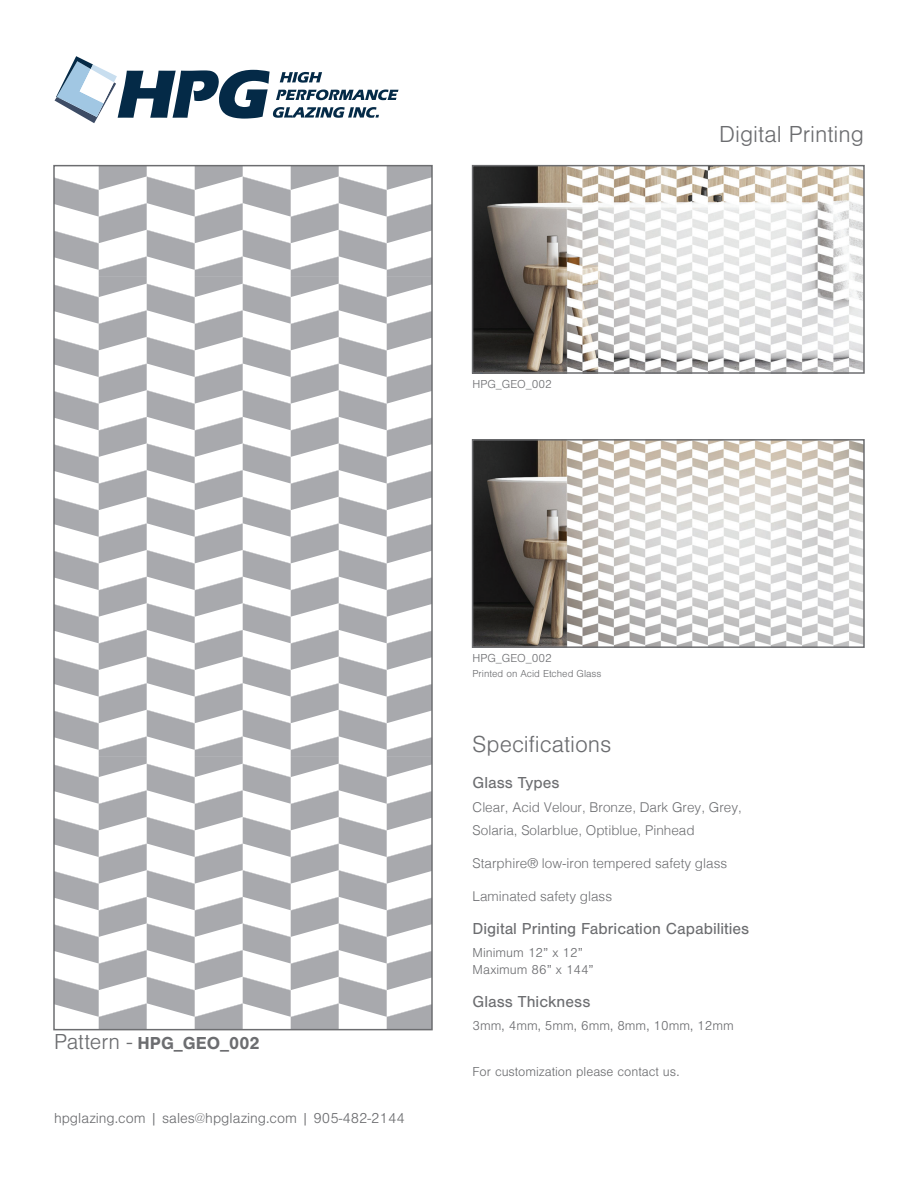
<style>
.page{position:relative;width:918px;height:1188px;background:#fff}
.page>*{position:absolute;margin:0;border:0;box-sizing:border-box;transform-origin:0 0}
.t1{font:300 24px "Nimbus San";color:#6c6d70}
.t2{font:700 18px "Nimbus San";color:#6c6d70}
.t3{font:16.5px "Nimbus San";color:#6c6d70}
.t4{font:300 15px "Nimbus San";color:#6c6d70}
.t5{font:300 13.5px/23.2px "Helvetica";color:#6c6d70}
.t6{font:300 13.5px/16.5px "Nimbus San";color:#6c6d70}
.t7{font:300 12px "Nimbus San";color:#6c6d70}
.t8{font:300 10.5px "Nimbus San";color:#6c6d70}
.s1{font-weight:300;font-size:22.5px}
</style>
<div class="page">
<svg style="left:55px;top:56px;width:344px;height:67px"></svg>
<svg style="left:56px;top:168px;width:374px;height:859px"></svg>
<div style="left:53px;top:165px;width:380px;height:865px;border:2px solid #6c6d70"></div>
<img style="left:475px;top:168px;width:387px;height:203px">
<div style="left:472px;top:165px;width:393px;height:209px;border:2px solid #6c6d70"></div>
<img style="left:475px;top:442px;width:387px;height:203px">
<div style="left:472px;top:439px;width:393px;height:209px;border:2px solid #6c6d70"></div>
<p class="t7" style="left:473px;top:378px;width:81px">HPG_GEO_002</p>
<h1 class="t1" style="left:719px;top:121px;width:146px">Digital Printing</h1>
<h2 class="t2" style="left:54px;top:1033px;width:207px"><span class="s1">Pattern -</span> HPG_GEO_002</h2>
<p class="t4" style="left:54px;top:1111px;width:352px">hpglazing.com | sales@hpglazing.com | 905-482-2144</p>
<p class="t7" style="left:473px;top:652px;width:81px">HPG_GEO_002</p>
<p class="t8" style="left:473px;top:668px;width:130px">Printed on Acid Etched Glass</p>
<h1 class="t1" style="left:473px;top:731px;width:141px">Specifications</h1>
<p class="t3" style="left:473px;top:774px;width:88px">Glass Types</p>
<p class="t5" style="left:473px;top:794px;width:271px">Clear, Acid Velour, Bronze, Dark Grey, Grey,<br>Solaria, Solarblue, Optiblue, Pinhead</p>
<p class="t5" style="left:473px;top:851px;width:256px">Starphire® low-iron tempered safety glass</p>
<p class="t5" style="left:473px;top:884px;width:141px">Laminated safety glass</p>
<p class="t3" style="left:473px;top:919px;width:278px">Digital Printing Fabrication Capabilities</p>
<p class="t6" style="left:473px;top:945px;width:123px">Minimum 12” x 12”<br>Maximum 86” x 144”</p>
<p class="t3" style="left:473px;top:992px;width:119px">Glass Thickness</p>
<p class="t6" style="left:473px;top:1018px;width:263px">3mm, 4mm, 5mm, 6mm, 8mm, 10mm, 12mm</p>
<p class="t6" style="left:473px;top:1064px;width:208px">For customization please contact us.</p>
</div>
